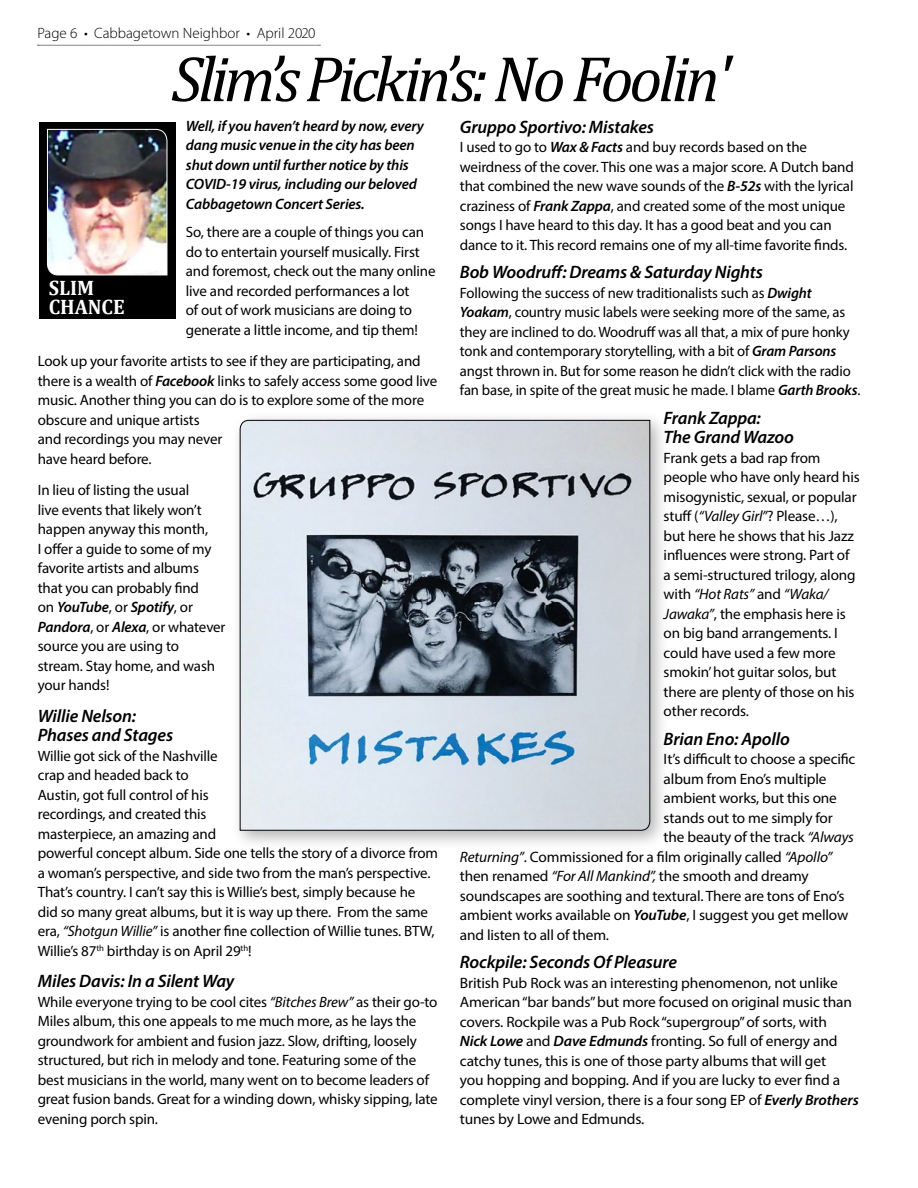
<style>
.page{position:relative;width:918px;height:1188px;background:#fff}
.page>*{position:absolute;margin:0;border:0;box-sizing:border-box;transform-origin:0 0}
.t1{font:italic 65.1px "Cambria";letter-spacing:-.065em;color:#000}
.t2{font:700 21px/19.5px "Cambria";color:#fff;scale:.96 1}
.t3{font:italic 600 18px/19.5px "Myriad Pro";letter-spacing:-.01em;color:#000}
.t4{font:15px/19.5px "Myriad Pro";letter-spacing:-.01em;color:#000}
.t5{font:italic 600 15px/19.5px "Myriad Pro";letter-spacing:-.01em;color:#000}
.t6{font:300 15px "Myriad Pro";color:#000}
.s1{font-weight:600;font-style:italic}
.s2{font-style:italic}
</style>
<div class="page">
<svg style="left:37px;top:45px;width:283px;height:1px"></svg>
<div style="left:39px;top:122px;width:136px;height:197px;background:#000"></div>
<img style="left:47px;top:129px;width:121px;height:147px">
<div style="left:230px;top:411px;width:440px;height:439px;background:#000;opacity:.3"></div>
<svg style="left:239px;top:420px;width:412px;height:411px;background:#aeb7c1"></svg>
<p class="t6" style="left:38px;top:25px;width:280px">Page 6 • Cabbagetown Neighbor • April 2020</p>
<h1 class="t1" style="left:172px;top:33px;width:561px">Slim’s Pickin’s: No Foolin'</h1>
<p class="t5" style="left:186px;top:115px;width:240px">Well, if you haven’t heard by now, every dang music venue in the city has been shut down until further notice by this COVID-19 virus, including our beloved Cabbagetown Concert Series.</p>
<p class="t4" style="left:186px;top:222px;width:251px">So, there are a couple of things you can do to entertain yourself musically. First and foremost, check out the many online live and recorded performances a lot<br>of out of work musicians are doing to generate a little income, and tip them!</p>
<p class="t4" style="left:38px;top:351px;width:401px">Look up your favorite artists to see if they are participating, and there is a wealth of <span class="s1">Facebook</span> links to safely access some good live music. Another thing you can do is to explore some of the more obscure and unique artists<br>and recordings you may never<br>have heard before.</p>
<p class="t4" style="left:38px;top:480px;width:189px">In lieu of listing the usual<br>live events that likely won’t happen anyway this month,<br>I offer a guide to some of my favorite artists and albums that you can probably find<br>on <span class="s1">YouTube</span>, or <span class="s1">Spotify</span>, or<br><span class="s1">Pandora</span>, or <span class="s1">Alexa</span>, or whatever source you are using to stream. Stay home, and wash your hands!</p>
<p class="t3" style="left:38px;top:705px;width:137px">Willie Nelson:<br>Phases and Stages</p>
<p class="t4" style="left:38px;top:746px;width:402px">Willie got sick of the Nashville<br>crap and headed back to<br>Austin, got full control of his<br>recordings, and created this<br>masterpiece, an amazing and<br>powerful concept album. Side one tells the story of a divorce from a woman’s perspective, and side two from the man’s perspective.<br>That’s country. I can’t say this is Willie’s best, simply because he did so many great albums, but it is way up there. From the same era, <span class="s2">“Shotgun Willie”</span> is another fine collection of Willie tunes. BTW, Willie’s 87<sup>th</sup> birthday is on April 29<sup>th</sup>!</p>
<p class="t3" style="left:38px;top:971px;width:198px">Miles Davis: In a Silent Way</p>
<p class="t4" style="left:38px;top:992px;width:401px">While everyone trying to be cool cites <span class="s2">“Bitches Brew”</span> as their go-to Miles album, this one appeals to me much more, as he lays the groundwork for ambient and fusion jazz. Slow, drifting, loosely structured, but rich in melody and tone. Featuring some of the best musicians in the world, many went on to become leaders of great fusion bands. Great for a winding down, whisky sipping, late evening porch spin.</p>
<h2 class="t2" style="left:49px;top:277px;width:81px">SLIM<br>CHANCE</h2>
<p class="t3" style="left:460px;top:117px;width:196px">Gruppo Sportivo: Mistakes</p>
<p class="t4" style="left:460px;top:137px;width:395px">I used to go to <span class="s1">Wax &amp; Facts</span> and buy records based on the weirdness of the cover. This one was a major score. A Dutch band that combined the new wave sounds of the <span class="s1">B-52s</span> with the lyrical craziness of <span class="s1">Frank Zappa</span>, and created some of the most unique songs I have heard to this day. It has a good beat and you can dance to it. This record remains one of my all-time favorite finds.</p>
<p class="t3" style="left:460px;top:262px;width:305px">Bob Woodruff: Dreams &amp; Saturday Nights</p>
<p class="t4" style="left:460px;top:283px;width:402px">Following the success of new traditionalists such as <span class="s1">Dwight Yoakam</span>, country music labels were seeking more of the same, as they are inclined to do. Woodruff was all that, a mix of pure honky tonk and contemporary storytelling, with a bit of <span class="s1">Gram Parsons </span>angst thrown in. But for some reason he didn’t click with the radio fan base, in spite of the great music he made. I blame <span class="s1">Garth Brooks</span>.</p>
<p class="t3" style="left:664px;top:408px;width:132px">Frank Zappa:<br>The Grand Wazoo</p>
<p class="t4" style="left:664px;top:448px;width:198px">Frank gets a bad rap from people who have only heard his misogynistic, sexual, or popular stuff (<span class="s2">“Valley Girl”</span>? Please…), but here he shows that his Jazz influences were strong. Part of a semi-structured trilogy, along with <span class="s2">“Hot Rats”</span> and <span class="s2">“Waka/<br>Jawaka”</span>, the emphasis here is on big band arrangements. I could have used a few more smokin’ hot guitar solos, but there are plenty of those on his other records.</p>
<p class="t3" style="left:664px;top:729px;width:128px">Brian Eno: Apollo</p>
<p class="t4" style="left:664px;top:749px;width:193px">It’s difficult to choose a specific</p>
<p class="t4" style="left:664px;top:769px;width:164px">album from Eno’s multiple</p>
<p class="t4" style="left:664px;top:788px;width:175px">ambient works, but this one</p>
<p class="t4" style="left:664px;top:808px;width:171px">stands out to me simply for</p>
<p class="t4" style="left:664px;top:827px;width:192px">the beauty of the track <span class="s2">“Always</span></p>
<p class="t4" style="left:460px;top:847px;width:374px"><span class="s2">Returning”</span>. Commissioned for a film originally called <span class="s2">“Apollo”</span></p>
<p class="t4" style="left:460px;top:866px;width:350px">then renamed <span class="s2">“For All Mankind”,</span> the smooth and dreamy</p>
<p class="t4" style="left:460px;top:886px;width:386px">soundscapes are soothing and textural. There are tons of Eno’s</p>
<p class="t4" style="left:460px;top:905px;width:390px">ambient works available on <span class="s1">YouTube</span>, I suggest you get mellow</p>
<p class="t4" style="left:460px;top:925px;width:151px">and listen to all of them.</p>
<p class="t3" style="left:460px;top:952px;width:219px">Rockpile: Seconds Of Pleasure</p>
<p class="t4" style="left:460px;top:973px;width:400px">British Pub Rock was an interesting phenomenon, not unlike American “bar bands” but more focused on original music than covers. Rockpile was a Pub Rock “supergroup” of sorts, with<br><span class="s1">Nick Lowe</span> and <span class="s1">Dave Edmunds</span> fronting. So full of energy and catchy tunes, this is one of those party albums that will get<br>you hopping and bopping. And if you are lucky to ever find a complete vinyl version, there is a four song EP of <span class="s1">Everly Brothers </span>tunes by Lowe and Edmunds.</p>
</div>
